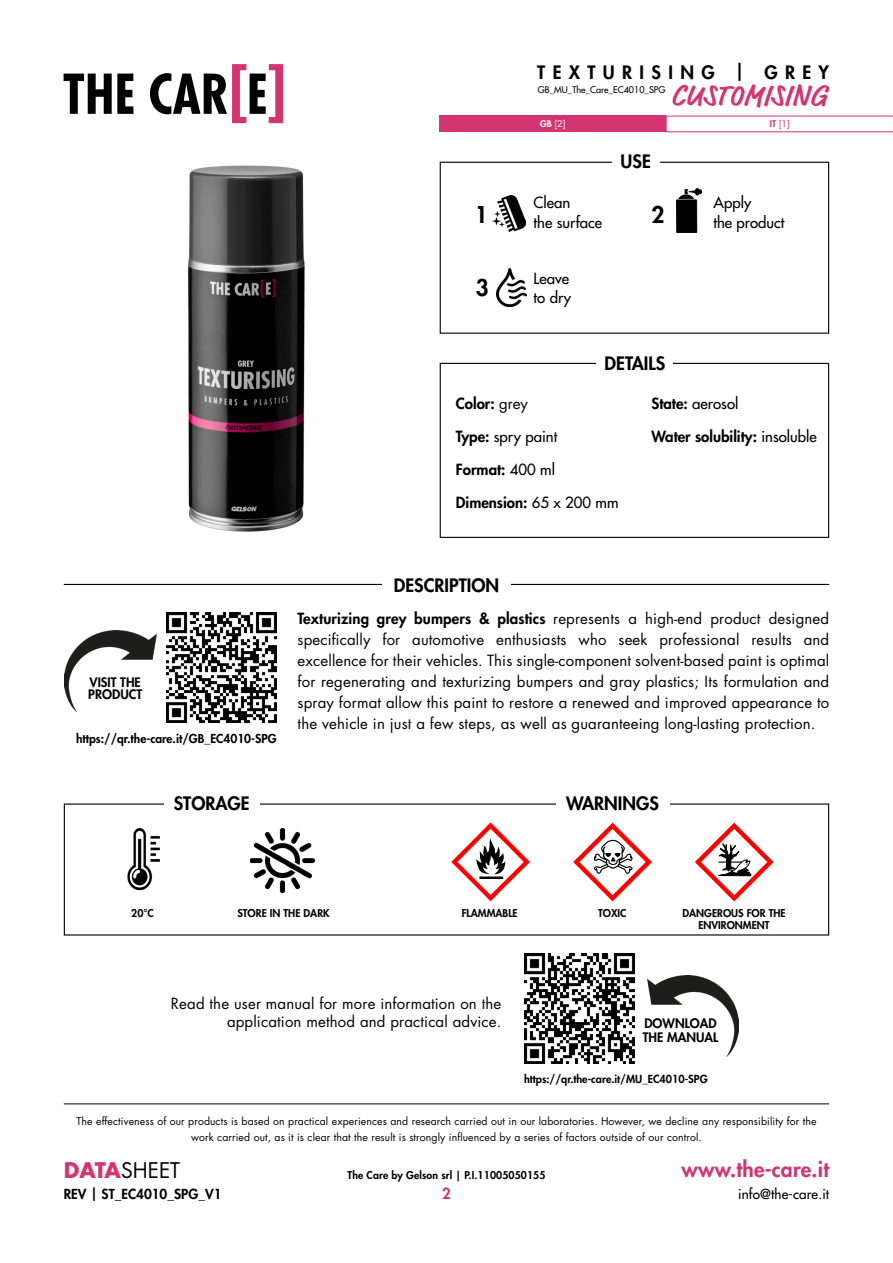
<style>
.page{position:relative;width:893px;height:1263px;background:#fff}
.page>*{position:absolute;margin:0;border:0;box-sizing:border-box;transform-origin:0 0}
.t1{font:700 30px "Market Pro";color:#d23570}
.t2{font:800 22.5px "Futura Std";color:#000}
.t3{font:800 21px "Futura Std";letter-spacing:.01em;color:#d23570}
.t4{font:21px "Futura Std";color:#000}
.t5{font:800 18px "Futura Std";color:#000}
.t6{font:800 18px "Futura Std";letter-spacing:.41em;color:#000}
.t7{font:15px/21px "Futura Std";letter-spacing:.01em;color:#000;text-align:right}
.t8{font:500 15px/19.5px "Futura Std";color:#000}
.t9{font:800 15px "Futura Std";color:#000}
.t10{font:800 15px "Futura Std";color:#d23570}
.t11{font:800 13.5px "Futura Std";color:#000}
.t12{font:500 13.5px "Futura Std";letter-spacing:.01em;color:#000}
.t13{font:800 12.75px/12px "Futura Std";color:#000}
.t14{font:800 12px "Futura Std";color:#000}
.t15{font:800 10.8px "Futura Std";color:#000}
.t16{font:10.5px/15.8px "Futura Std";letter-spacing:.01em;color:#000;text-align:center}
.t17{font:800 10.5px/12px "Futura Std";color:#000;text-align:center}
.t18{font:500 9px "Futura Std";color:#000}
.t19{font:9px "Futura Std";color:#fff}
.t20{font:9px "Futura Std";color:#d23570}
.s1{font-weight:800}
.s2{font-weight:400}
.s3{font-weight:500}
.s4{font-weight:700;color:#d23570}
</style>
<div class="page">
<img style="left:166px;top:612px;width:111px;height:110px">
<div style="left:439px;top:116px;width:227px;height:16px;background:#d23570"></div>
<svg style="left:64px;top:74px;width:69px;height:40px"></svg>
<svg style="left:150px;top:64px;width:133px;height:59px"></svg>
<hr style="left:64px;top:1103px;width:765px;height:1px;background:#000">
<div style="left:440px;top:162px;width:389px;height:172px;border:1px solid #000"></div>
<div style="left:612px;top:148px;width:47px;height:27px;background:#fff"></div>
<hr style="left:64px;top:584px;width:765px;height:1px;background:#000">
<div style="left:382px;top:573px;width:129px;height:23px;background:#fff"></div>
<div style="left:440px;top:363px;width:389px;height:175px;border:1px solid #000"></div>
<div style="left:597px;top:350px;width:76px;height:27px;background:#fff"></div>
<img style="left:127px;top:829px;width:33px;height:60px">
<img style="left:251px;top:829px;width:65px;height:64px">
<img style="left:65px;top:630px;width:91px;height:81px">
<img style="left:647px;top:975px;width:92px;height:81px">
<svg style="left:451px;top:822px;width:79px;height:79px"></svg>
<svg style="left:695px;top:823px;width:79px;height:78px"></svg>
<svg style="left:573px;top:823px;width:79px;height:78px"></svg>
<img style="left:493px;top:195px;width:32px;height:37px">
<img style="left:676px;top:188px;width:26px;height:44px">
<img style="left:497px;top:269px;width:30px;height:38px">
<img style="left:524px;top:953px;width:110px;height:111px">
<img style="left:188px;top:165px;width:117px;height:367px">
<p class="t6" style="left:537px;top:61px;width:293px">TEXTURISING | GREY</p>
<p class="t18" style="left:538px;top:84px;width:129px">GB_MU_The_Care_EC4010_SPG</p>
<h1 class="t1" style="left:671px;top:74px;width:158px">CUSTOMISING</h1>
<p class="t19" style="left:540px;top:118px;width:27px"><span class="s1">GB</span> [2]</p>
<p class="t20" style="left:770px;top:118px;width:22px"><span class="s1">IT</span> [1]</p>
<h2 class="t2" style="left:475px;top:200px;width:15px">1</h2>
<h2 class="t2" style="left:476px;top:273px;width:15px">3</h2>
<p class="t8" style="left:534px;top:193px;width:70px">Clean<br>the surface</p>
<p class="t8" style="left:534px;top:268px;width:39px">Leave to dry</p>
<p class="t5" style="left:621px;top:150px;width:32px">USE</p>
<h2 class="t2" style="left:652px;top:200px;width:15px">2</h2>
<p class="t5" style="left:605px;top:352px;width:62px">DETAILS</p>
<p class="t8" style="left:713px;top:193px;width:39px">Apply</p>
<p class="t8" style="left:713px;top:213px;width:73px">the product</p>
<p class="t9" style="left:456px;top:394px;width:74px">Color: <span class="s2">grey</span></p>
<p class="t8" style="left:456px;top:427px;width:103px"><span class="s1">Type:</span> spry paint</p>
<p class="t9" style="left:456px;top:460px;width:101px">Format: <span class="s3">400 ml</span></p>
<p class="t9" style="left:456px;top:493px;width:164px">Dimension: <span class="s3">65 x 200 mm</span></p>
<p class="t8" style="left:651px;top:394px;width:88px"><span class="s1">State:</span> aerosol</p>
<p class="t9" style="left:651px;top:427px;width:167px">Water solubility: <span class="s3">insoluble</span></p>
<p class="t13" style="left:88px;top:676px;width:55px">VISIT THE<br>PRODUCT</p>
<p class="t14" style="left:76px;top:731px;width:202px">https://qr.the-care.it/GB_EC4010-SPG</p>
<p class="t5" style="left:174px;top:792px;width:77px">STORAGE</p>
<p class="t5" style="left:394px;top:574px;width:107px">DESCRIPTION</p>
<p class="t7" style="left:298px;top:608px;width:533px;text-align:justify"><span class="s1">Texturizing grey bumpers &amp; plastics</span> represents a high-end product designed specifically for automotive enthusiasts who seek professional results and excellence for their vehicles. This single-component solvent-based paint is optimal for regenerating and texturizing bumpers and gray plastics; Its formulation and spray format allow this paint to restore a renewed and improved appearance to the vehicle in just a few steps, as well as guaranteeing long-lasting protection.</p>
<p class="t5" style="left:566px;top:792px;width:94px">WARNINGS</p>
<p class="t17" style="left:131px;top:907px;width:24px">20°C</p>
<p class="t17" style="left:237px;top:907px;width:94px">STORE IN THE DARK</p>
<p class="t17" style="left:462px;top:907px;width:57px">FLAMMABLE</p>
<p class="t17" style="left:598px;top:907px;width:30px">TOXIC</p>
<p class="t17" style="left:682px;top:907px;width:105px">DANGEROUS FOR THE<br>ENVIRONMENT</p>
<p class="t7" style="left:171px;top:994px;width:332px;line-height:18px">Read the user manual for more information on the application method and practical advice.</p>
<p class="t13" style="left:643px;top:1016px;width:77px;line-height:13.5px">DOWNLOAD<br>THE MANUAL</p>
<p class="t15" style="left:524px;top:1072px;width:185px">https://qr.the-care.it/MU_EC4010-SPG</p>
<p class="t16" style="left:77px;top:1113px;width:741px">The effectiveness of our products is based on practical experiences and research carried out in our laboratories. However, we decline any responsibility for the work carried out, as it is clear that the result is strongly influenced by a series of factors outside of our control.</p>
<h3 class="t4" style="left:64px;top:1157px;width:118px"><span class="s4">DATA</span>SHEET</h3>
<p class="t17" style="left:348px;top:1169px;width:199px">The Care by Gelson srl | P.I.11005050155</p>
<p class="t11" style="left:64px;top:1186px;width:159px">REV | ST_EC4010_SPG_V1</p>
<p class="t10" style="left:442px;top:1184px;width:10px">2</p>
<h3 class="t3" style="left:681px;top:1156px;width:149px">www.the-care.it</h3>
<p class="t12" style="left:738px;top:1186px;width:93px">info@the-care.it</p>
</div>
